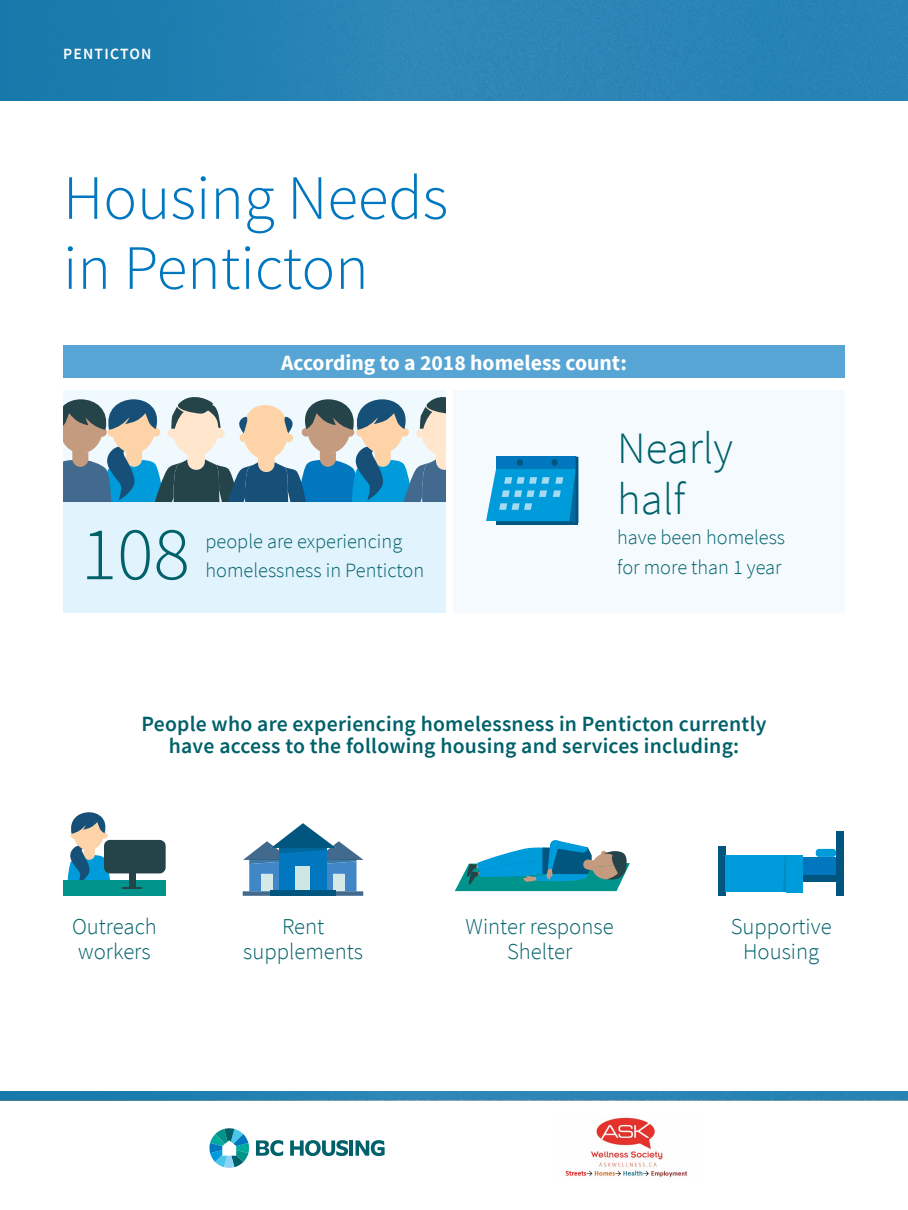
<style>
.page{position:relative;width:908px;height:1210px;background:#fff}
.page>*{position:absolute;margin:0;border:0;box-sizing:border-box;transform-origin:0 0}
.t1{font:300 75.81px "Source Sans Pro";color:#00616a}
.t2{font:300 63px/70px "Source Sans Pro";color:#0077be}
.t3{font:300 44.8px/51.4px "Source Sans Pro";color:#00616a}
.t4{font:300 22.68px/25.2px "Source Sans Pro";color:#00616a;text-align:center}
.t5{font:600 21.7px/22.4px "Source Sans Pro";letter-spacing:.01em;color:#00616a;text-align:center}
.t6{font:700 21.7px "Source Sans Pro";color:#fff}
.t7{font:300 20.3px/29.5px "Source Sans Pro";color:#00616a}
.t8{font:600 15.64px "Source Sans Pro";letter-spacing:.08em;color:#fff}
</style>
<div class="page">
<div style="left:0;top:0;width:907px;height:101px;background:linear-gradient(to right,#1d7eaf,#2f87b8)"></div>
<svg style="left:0;top:1091px;width:907px;height:9px;background:#2582b3"></svg>
<svg style="left:256px;top:1140px;width:27px;height:16px"></svg>
<svg style="left:290px;top:1140px;width:58px;height:16px"></svg>
<hr style="left:349px;top:1140px;width:4px;height:15px;background:#00616a">
<svg style="left:355px;top:1140px;width:29px;height:16px"></svg>
<svg style="left:209px;top:1128px;width:40px;height:40px"></svg>
<img style="left:563px;top:1116px;width:125px;height:61px">
<div style="left:453px;top:391px;width:391px;height:222px;background:#f0f9fe"></div>
<div style="left:63px;top:345px;width:781px;height:33px;background:#57a5d4"></div>
<svg style="left:455px;top:840px;width:174px;height:51px"></svg>
<div style="left:725px;top:857px;width:110px;height:22px;background:#0077be"></div>
<div style="left:835px;top:831px;width:8px;height:65px;background:#00567e"></div>
<div style="left:718px;top:846px;width:7px;height:50px;background:#00567e"></div>
<div style="left:723px;top:875px;width:115px;height:7px;background:#00567e"></div>
<div style="left:785px;top:855px;width:17px;height:37px;background:#009bda"></div>
<div style="left:725px;top:855px;width:60px;height:36px;background:#009bda"></div>
<svg style="left:783px;top:856px;width:2px;height:35px"></svg>
<div style="left:815px;top:849px;width:20px;height:8px;background:#009bda;border-radius:3px"></div>
<svg style="left:67px;top:812px;width:44px;height:68px"></svg>
<div style="left:63px;top:880px;width:103px;height:16px;background:#00938b"></div>
<div style="left:104px;top:840px;width:62px;height:33px;background:#254449;border-radius:6px"></div>
<div style="left:129px;top:851px;width:6px;height:37px;background:#254449"></div>
<svg style="left:123px;top:887px;width:19px;height:1px"></svg>
<svg style="left:242px;top:823px;width:121px;height:73px"></svg>
<div style="left:270px;top:890px;width:65px;height:6px;background:#00567e"></div>
<svg style="left:63px;top:391px;width:382px;height:111px"></svg>
<div style="left:63px;top:502px;width:382px;height:111px;background:#e1f3fd"></div>
<svg style="left:486px;top:456px;width:93px;height:67px;background:#219dd4"></svg>
<hr style="left:496px;top:522px;width:82px;height:2px;background:#00567e">
<p class="t8" style="left:63px;top:44px;width:90px">PENTICTON</p>
<h2 class="t2" style="left:63px;top:163px;width:386px">Housing Needs in Penticton</h2>
<p class="t6" style="left:281px;top:348px;width:347px">According to a 2018 homeless count:</p>
<h1 class="t1" style="left:81px;top:507px;width:110px">108</h1>
<p class="t7" style="left:205px;top:526px;width:198px">people are experiencing</p>
<p class="t7" style="left:205px;top:556px;width:220px">homelessness in Penticton</p>
<h3 class="t3" style="left:617px;top:422px;width:117px">Nearly half</h3>
<p class="t7" style="left:617px;top:522px;width:169px">have been homeless for more than 1 year</p>
<p class="t5" style="left:141px;top:712px;width:626px">People who are experiencing homelessness in Penticton currently have access to the following housing and services including:</p>
<p class="t4" style="left:72px;top:913px;width:86px;text-align:left">Outreach workers</p>
<p class="t4" style="left:243px;top:913px;width:121px">Rent supplements</p>
<p class="t4" style="left:465px;top:913px;width:150px">Winter response<br>Shelter</p>
<p class="t4" style="left:730px;top:913px;width:102px">Supportive<br>Housing</p>
</div>
